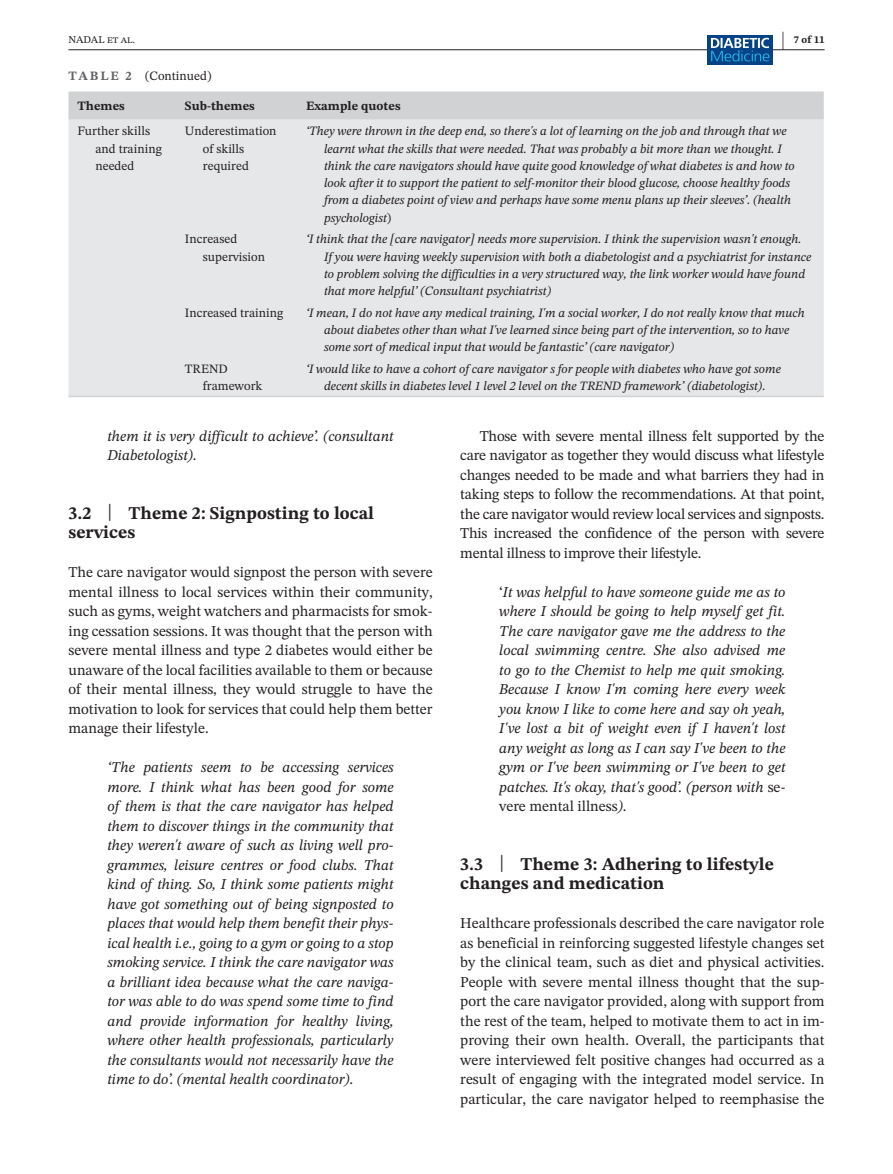
<style>
.page{position:relative;width:893px;height:1174px;background:#fff}
.page>*{position:absolute;margin:0;border:0;box-sizing:border-box;transform-origin:0 0}
.t1{font:700 21px "STIX Two Text";color:#231f20;scale:.42 1}
.t2{font:700 18px/19.5px "STIX Two Text";color:#231f20}
.t3{font:15px/19.5px "STIX Two Text";color:#231f20;text-align:justify}
.t4{font:italic 15px/19.5px "STIX Two Text";color:#231f20;text-align:justify}
.t5{font:italic 12.75px/17.2px "STIX Two Text";color:#231f20}
.t6{font:12.75px/17.2px "STIX Two Text";color:#231f20}
.t7{font:700 12.75px "STIX Two Text";color:#231f20}
.t8{font:10.5px "STIX Two Text";color:#231f20}
.t9{font:700 10.5px "STIX Two Text";color:#231f20}
.s1{font-weight:700;color:#636366}
.s2{font-style:normal}
.s3{font-weight:400;font-size:23.7px}
</style>
<div class="page">
<hr style="left:68px;top:49px;width:756px;height:1px;background:#231f20">
<div style="left:707px;top:35px;width:65px;height:30px;background:#054286"></div>
<svg style="left:711px;top:38px;width:58px;height:23px"></svg>
<div style="left:68px;top:92px;width:756px;height:28px;background:#d1d2d4"></div>
<div style="left:68px;top:120px;width:756px;height:276px;background:#e6e7e9"></div>
<hr style="left:68px;top:396px;width:108px;height:1px;background:#d1d2d4">
<hr style="left:176px;top:396px;width:121px;height:1px;background:#d1d2d4">
<hr style="left:297px;top:396px;width:527px;height:1px;background:#d1d2d4">
<h1 class="t1" style="left:782px;top:24px;width:8px">|</h1>
<p class="t8" style="left:68px;top:32px;width:68px">NADAL et al.</p>
<p class="t9" style="left:794px;top:32px;width:32px">7 of 11</p>
<p class="t6" style="left:68px;top:67px;width:144px"><span class="s1">TABLE 2</span> (Continued)</p>
<p class="t7" style="left:77px;top:97px;width:49px">Themes</p>
<p class="t7" style="left:185px;top:97px;width:71px">Sub-themes</p>
<p class="t7" style="left:306px;top:97px;width:96px">Example quotes</p>
<p class="t6" style="left:95px;top:122px;width:68px;text-indent:-18px">Further skills and training needed</p>
<p class="t6" style="left:203px;top:122px;width:75px;text-indent:-18px">Underestimation of skills required</p>
<p class="t5" style="left:324px;top:122px;width:472px;text-indent:-18px">‘They were thrown in the deep end, so there's a lot of learning on the job and through that we learnt what the skills that were needed. That was probably a bit more than we thought. I think the care navigators should have quite good knowledge of what diabetes is and how to look after it to support the patient to self-monitor their blood glucose, choose healthy foods from a diabetes point of view and perhaps have some menu plans up their sleeves’. (health psychologist<span class="s2">)</span></p>
<p class="t6" style="left:203px;top:230px;width:64px;text-indent:-18px">Increased supervision</p>
<p class="t5" style="left:324px;top:230px;width:489px;text-indent:-18px">‘I think that the [care navigator] needs more supervision. I think the supervision wasn't enough.<br>If you were having weekly supervision with both a diabetologist and a psychiatrist for instance to problem solving the difficulties in a very structured way, the link worker would have found that more helpful’ (Consultant psychiatrist)</p>
<p class="t6" style="left:185px;top:304px;width:100px">Increased training</p>
<p class="t5" style="left:324px;top:304px;width:482px;text-indent:-18px">‘I mean, I do not have any medical training, I'm a social worker, I do not really know that much about diabetes other than what I've learned since being part of the intervention, so to have some sort of medical input that would be fantastic’ (care navigator)</p>
<p class="t6" style="left:203px;top:360px;width:61px;text-indent:-18px">TREND framework</p>
<p class="t5" style="left:306px;top:360px;width:476px;text-align:center">‘I would like to have a cohort of care navigator s for people with diabetes who have got some decent skills in diabetes level 1 level 2 level on the TREND framework’ (diabetologist)<span class="s2">.</span></p>
<p class="t4" style="left:107px;top:426px;width:288px">them it is very difficult to achieve’. (consultant<br>Diabetologist)<span class="s2">.</span></p>
<p class="t2" style="left:68px;top:503px;width:307px">3.2 <span class="s3">|</span> Theme 2: Signposting to local services</p>
<p class="t3" style="left:68px;top:562px;width:366px">The care navigator would signpost the person with severe mental illness to local services within their community, such as gyms, weight watchers and pharmacists for smok&shy;ing cessation sessions. It was thought that the person with severe mental illness and type 2 diabetes would either be unaware of the local facilities available to them or because of their mental illness, they would struggle to have the motivation to look for services that could help them better manage their lifestyle.</p>
<p class="t4" style="left:107px;top:757px;width:288px">‘The patients seem to be accessing services more. I think what has been good for some of them is that the care navigator has helped them to discover things in the community that they weren't aware of such as living well pro&shy;grammes, leisure centres or food clubs. That kind of thing. So, I think some patients might have got something out of being signposted to places that would help them benefit their phys&shy;ical health i.e., going to a gym or going to a stop smoking service. I think the care navigator was a brilliant idea because what the care naviga&shy;tor was able to do was spend some time to find and provide information for healthy living, where other health professionals, particularly the consultants would not necessarily have the time to do’. (mental health coordinator)<span class="s2">.</span></p>
<p class="t3" style="left:460px;top:426px;width:366px;text-indent:20px">Those with severe mental illness felt supported by the care navigator as together they would discuss what lifestyle changes needed to be made and what barriers they had in taking steps to follow the recommendations. At that point, the care navigator would review local services and signposts.<br>This increased the confidence of the person with severe mental illness to improve their lifestyle.</p>
<p class="t4" style="left:499px;top:582px;width:288px"><span class="s2">‘</span>It was helpful to have someone guide me as to where I should be going to help myself get fit.<br>The care navigator gave me the address to the local swimming centre. She also advised me to go to the Chemist to help me quit smoking.<br>Because I know I'm coming here every week you know I like to come here and say oh yeah, I've lost a bit of weight even if I haven't lost any weight as long as I can say I've been to the gym or I've been swimming or I've been to get patches. It's okay, that's good’. (person with <span class="s2">se&shy;vere mental illness</span>)<span class="s2">.</span></p>
<p class="t2" style="left:460px;top:854px;width:315px">3.3 <span class="s3">|</span> Theme 3: Adhering to lifestyle changes and medication</p>
<p class="t3" style="left:460px;top:913px;width:366px">Healthcare professionals described the care navigator role as beneficial in reinforcing suggested lifestyle changes set by the clinical team, such as diet and physical activities.<br>People with severe mental illness thought that the sup&shy;port the care navigator provided, along with support from the rest of the team, helped to motivate them to act in im&shy;proving their own health. Overall, the participants that were interviewed felt positive changes had occurred as a result of engaging with the integrated model service. In particular, the care navigator helped to reemphasise the</p>
</div>
